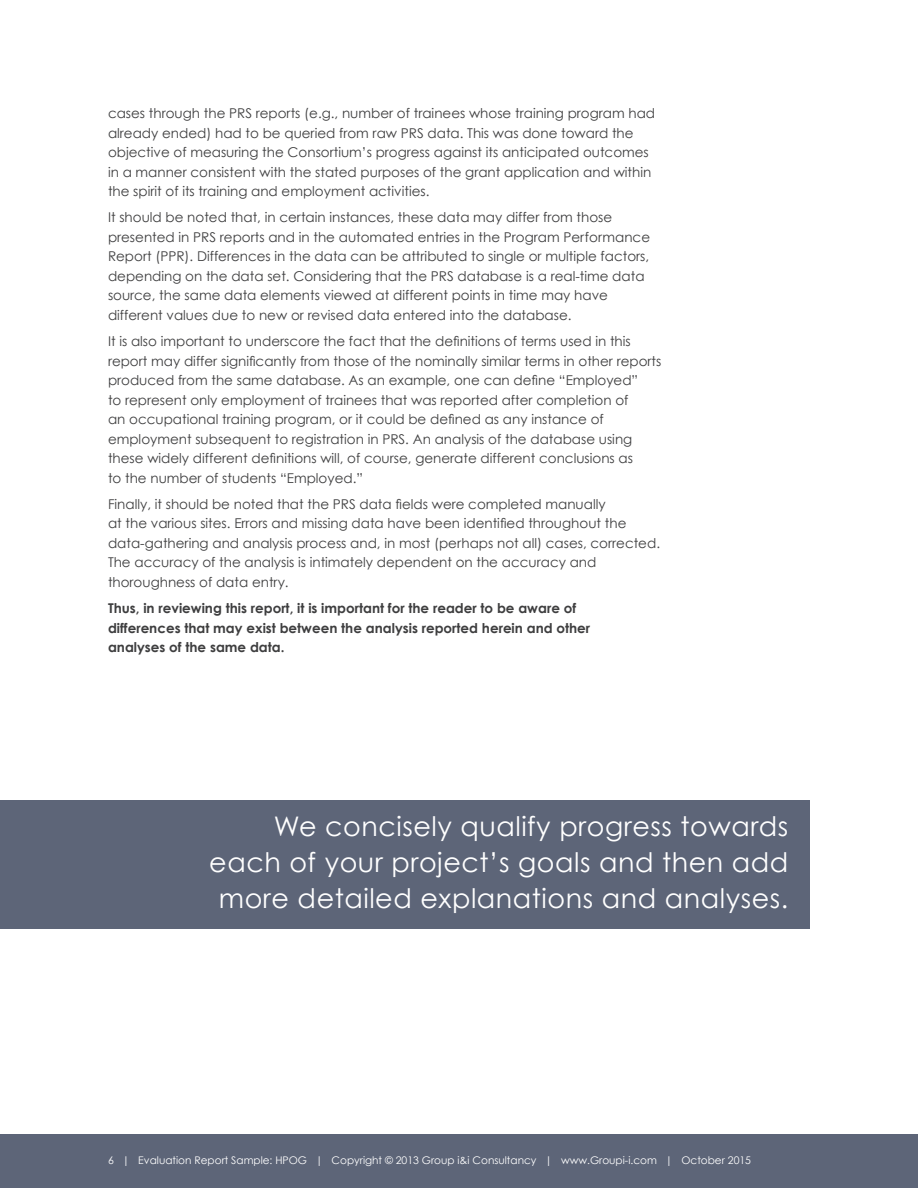
<style>
.page{position:relative;width:918px;height:1188px;background:#fff}
.page>*{position:absolute;margin:0;border:0;box-sizing:border-box;transform-origin:0 0}
.New_Big_Intro{font:27px "Century Gothic";letter-spacing:.02em;color:#fff}
.Copy{font:13.5px/19.5px "Century Gothic";color:#3e3e3f}
.Copy-2{font:700 13.5px/19.5px "Century Gothic";color:#3e3e3f}
.t1{font:10.5px "Century Gothic";color:#fff}
</style>
<div class="page">
<div style="left:0;top:1134px;width:918px;height:54px;background:#5d6578"></div>
<div style="left:0;top:800px;width:810px;height:129px;background:#5d6578"></div>
<p class="Copy" style="left:108px;top:103px;width:549px">cases through the PRS reports (e.g., number of trainees whose training program had already ended) had to be queried from raw PRS data. This was done toward the objective of measuring the Consortium’s progress against its anticipated outcomes in a manner consistent with the stated purposes of the grant application and within the spirit of its training and employment activities.</p>
<p class="Copy" style="left:108px;top:208px;width:544px">It should be noted that, in certain instances, these data may differ from those presented in PRS reports and in the automated entries in the Program Performance Report (PPR). Differences in the data can be attributed to single or multiple factors, depending on the data set. Considering that the PRS database is a real-time data source, the same data elements viewed at different points in time may have different values due to new or revised data entered into the database.</p>
<p class="Copy" style="left:108px;top:331px;width:555px">It is also important to underscore the fact that the definitions of terms used in this report may differ significantly from those of the nominally similar terms in other reports produced from the same database. As an example, one can define “Employed”<br>to represent only employment of trainees that was reported after completion of<br>an occupational training program, or it could be defined as any instance of employment subsequent to registration in PRS. An analysis of the database using these widely different definitions will, of course, generate different conclusions as<br>to the number of students “Employed.”</p>
<p class="Copy" style="left:108px;top:494px;width:554px">Finally, it should be noted that the PRS data fields were completed manually<br>at the various sites. Errors and missing data have been identified throughout the data-gathering and analysis process and, in most (perhaps not all) cases, corrected.<br>The accuracy of the analysis is intimately dependent on the accuracy and thoroughness of data entry.</p>
<p class="Copy-2" style="left:108px;top:598px;width:484px">Thus, in reviewing this report, it is important for the reader to be aware of differences that may exist between the analysis reported herein and other analyses of the same data.</p>
<p class="New_Big_Intro" style="left:274px;top:809px;width:516px">We concisely qualify progress towards</p>
<p class="New_Big_Intro" style="left:209px;top:845px;width:581px">each of your project’s goals and then add</p>
<p class="New_Big_Intro" style="left:219px;top:881px;width:571px">more detailed explanations and analyses.</p>
<p class="t1" style="left:108px;top:1154px;width:645px">6 | Evaluation Report Sample: HPOG | Copyright © 2013 Group i&amp;i Consultancy | www.Groupi-i.com | October 2015</p>
</div>
